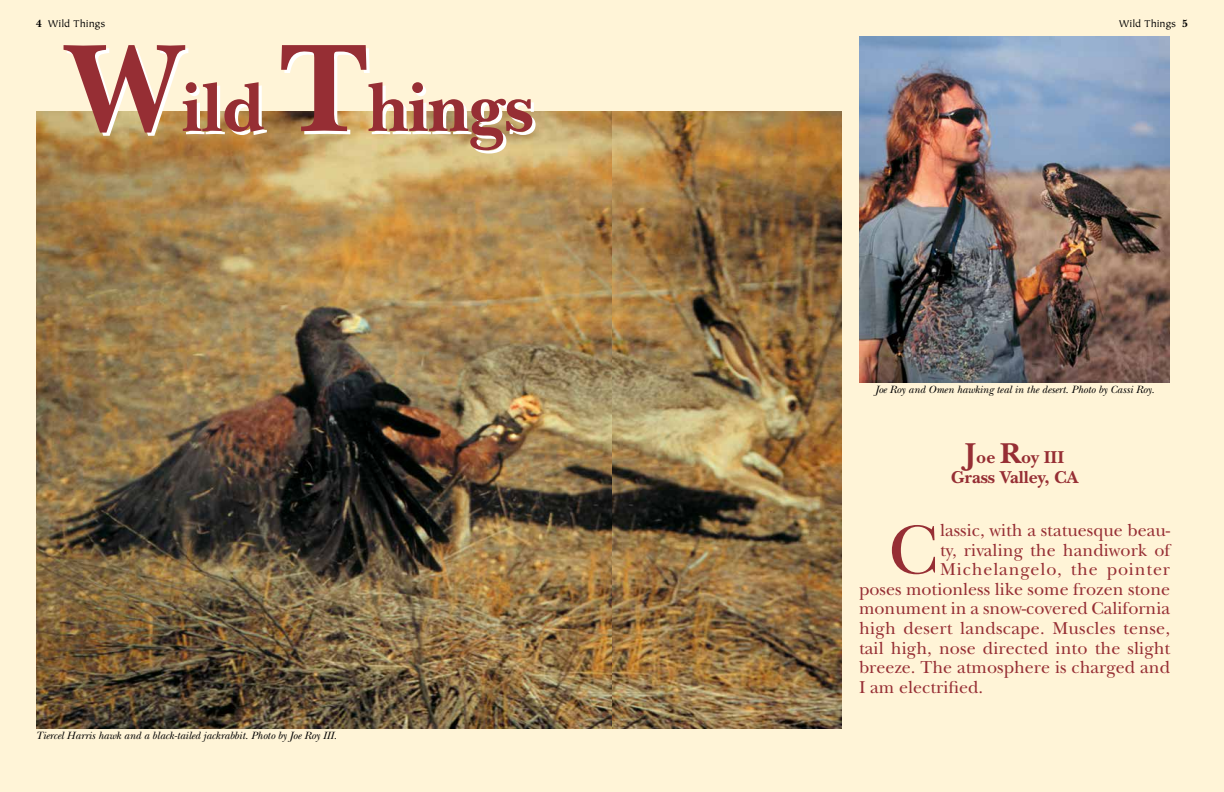
<style>
.page{position:relative;width:1224px;height:792px;background:#fff4d7}
.page>*{position:absolute;margin:0;border:0;box-sizing:border-box;transform-origin:0 0}
.t1{font:700 72px "New Baskerville";color:#962e34}
.t2{font:72px "New Baskerville";color:#962e34}
.t3{font:18px/19.6px "New Baskerville";color:#962e34;text-align:justify}
.t4{font:700 18px/19.6px "New Baskerville";color:#962e34;text-align:center}
.t5{font:18px "New Baskerville";letter-spacing:.045em;color:#962e34}
.t6{font:italic 11px "New Baskerville";color:#000}
.t7{font:11px "Tiepolo";color:#000}
.s1{font-family:"New Baskerville";font-weight:700}
.s2{font-size:130px}
.s3{font-size:30px}
</style>
<div class="page">
<img style="left:36px;top:111px;width:806px;height:618px">
<img style="left:859px;top:36px;width:311px;height:347px">
<p class="t7" style="left:36px;top:18px;width:71px"><span class="s1">4</span> Wild Things</p>
<p class="t7" style="left:1119px;top:18px;width:71px">Wild Things <span class="s1">5</span></p>
<h1 class="t1" style="left:68px;top:66px;width:468px"><span class="s2">W</span>ild <span class="s2">T</span>hings</h1>
<p class="t6" style="left:36px;top:729px;width:303px">Tiercel Harris hawk and a black-tailed jackrabbit. Photo by Joe Roy III.</p>
<p class="t6" style="left:875px;top:383px;width:281px">Joe Roy and Omen hawking teal in the desert. Photo by Cassi Roy.</p>
<p class="t4" style="left:951px;top:448px;width:129px"><span class="s3">J</span>oe <span class="s3">R</span>oy III<br>Grass Valley, CA</p>
<p class="t3" style="left:940px;top:521px;width:232px">lassic, with a statuesque beau&shy;ty, rivaling the handiwork of</p>
<h1 class="t2" style="left:888px;top:508px;width:50px">C</h1>
<p class="t5" style="left:940px;top:559px;width:232px">Michelangelo, the pointer</p>
<p class="t3" style="left:859px;top:579px;width:313px">poses motionless like some frozen stone monument in a snow-covered California high desert landscape. Muscles tense, tail high, nose directed into the slight breeze. The atmosphere is charged and I am electrified.</p>
</div>
